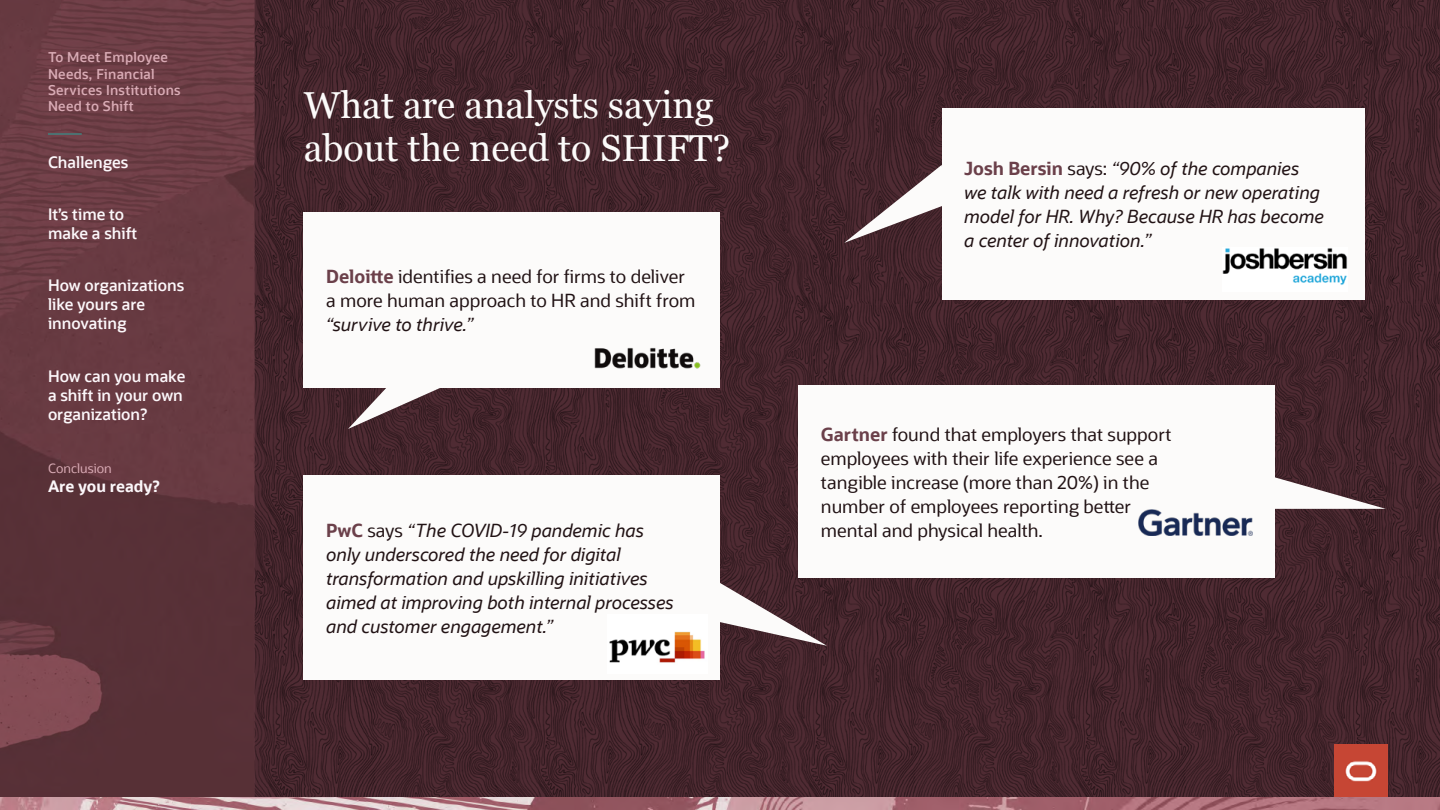
<style>
.page{position:relative;width:1440px;height:810px;background:#fff}
.page>*{position:absolute;margin:0;border:0;box-sizing:border-box;transform-origin:0 0}
.headers{font:37.5px/42.8px "Georgia";color:#fcfbfa}
.quotes-pull_outs{font:italic 18px/24px "Oracle Sans";color:#211214}
.quotes-pull_outs-2{font:18px/24px "Oracle Sans";color:#211214}
.t1{font:600 15.75px/18.9px "Oracle Sans";color:#fcf7fa}
.t2{font:700 15.75px "Oracle Sans";color:#fcf7fa}
.t3{font:600 13.5px/16.2px "Oracle Sans";letter-spacing:.02em;color:#d9abb5}
.t4{font:12.75px "Oracle Sans";color:#d9abb5}
.s1{font-weight:700;color:#6b404a}
.s2{font-style:italic}
.s3{font-weight:700;font-style:normal;color:#6b404a}
.s4{font-style:normal}
</style>
<div class="page">
<img style="left:254px;top:0;width:1186px;height:797px">
<div style="left:304px;top:213px;width:416px;height:175px;background:#fcfbfa"></div>
<div style="left:798px;top:386px;width:477px;height:192px;background:#fcfbfa"></div>
<div style="left:304px;top:476px;width:416px;height:204px;background:#fcfbfa"></div>
<div style="left:942px;top:108px;width:423px;height:192px;background:#fcfbfa"></div>
<svg style="left:1275px;top:477px;width:111px;height:32px"></svg>
<svg style="left:720px;top:583px;width:107px;height:63px"></svg>
<svg style="left:348px;top:388px;width:111px;height:41px"></svg>
<svg style="left:844px;top:165px;width:98px;height:78px"></svg>
<img style="left:1223px;top:248px;width:125px;height:37px">
<img style="left:594px;top:347px;width:107px;height:22px">
<img style="left:1138px;top:509px;width:114px;height:26px">
<img style="left:609px;top:632px;width:96px;height:31px">
<img style="left:1335px;top:745px;width:53px;height:52px">
<svg style="left:0;top:0;width:254px;height:797px;background:#64383f"></svg>
<img style="left:0;top:797px;width:1440px;height:13px">
<hr style="left:48px;top:133px;width:34px;height:2px;background:#41817e">
<p class="t3" style="left:48px;top:49px;width:134px">To Meet Employee<br>Needs, Financial<br>Services Institutions<br>Need to Shift</p>
<p class="t1" style="left:48px;top:153px;width:82px">Challenges</p>
<p class="t1" style="left:48px;top:205px;width:91px">It’s time to make a shift</p>
<p class="t1" style="left:48px;top:276px;width:138px">How organizations like yours are innovating</p>
<p class="t1" style="left:48px;top:367px;width:139px">How can you make a shift in your own organization?</p>
<p class="t4" style="left:48px;top:461px;width:65px">Conclusion</p>
<p class="t2" style="left:48px;top:476px;width:113px">Are you ready?</p>
<p class="headers" style="left:304px;top:84px;width:428px">What are analysts saying about the need to SHIFT?</p>
<p class="quotes-pull_outs-2" style="left:326px;top:265px;width:371px"><span class="s1">Deloitte</span> identifies a need for firms to deliver a more human approach to HR and shift from <span class="s2">“survive to thrive.”</span></p>
<p class="quotes-pull_outs" style="left:964px;top:156px;width:361px"><span class="s3">Josh Bersin</span> <span class="s4">says:</span> “90% of the companies we talk with need a refresh or new operating model for HR. Why? Because HR has become a center of innovation.”</p>
<p class="quotes-pull_outs-2" style="left:821px;top:422px;width:352px"><span class="s1">Gartner</span> found that employers that support employees with their life experience see a tangible increase (more than 20%) in the number of employees reporting better</p>
<p class="quotes-pull_outs" style="left:326px;top:518px;width:319px"><span class="s3">PwC</span> <span class="s4">says</span> “The COVID-19 pandemic has</p>
<p class="quotes-pull_outs-2" style="left:821px;top:518px;width:224px">mental and physical health.</p>
<p class="quotes-pull_outs" style="left:326px;top:542px;width:349px">only underscored the need for digital transformation and upskilling initiatives aimed at improving both internal processes and customer engagement.”</p>
</div>
